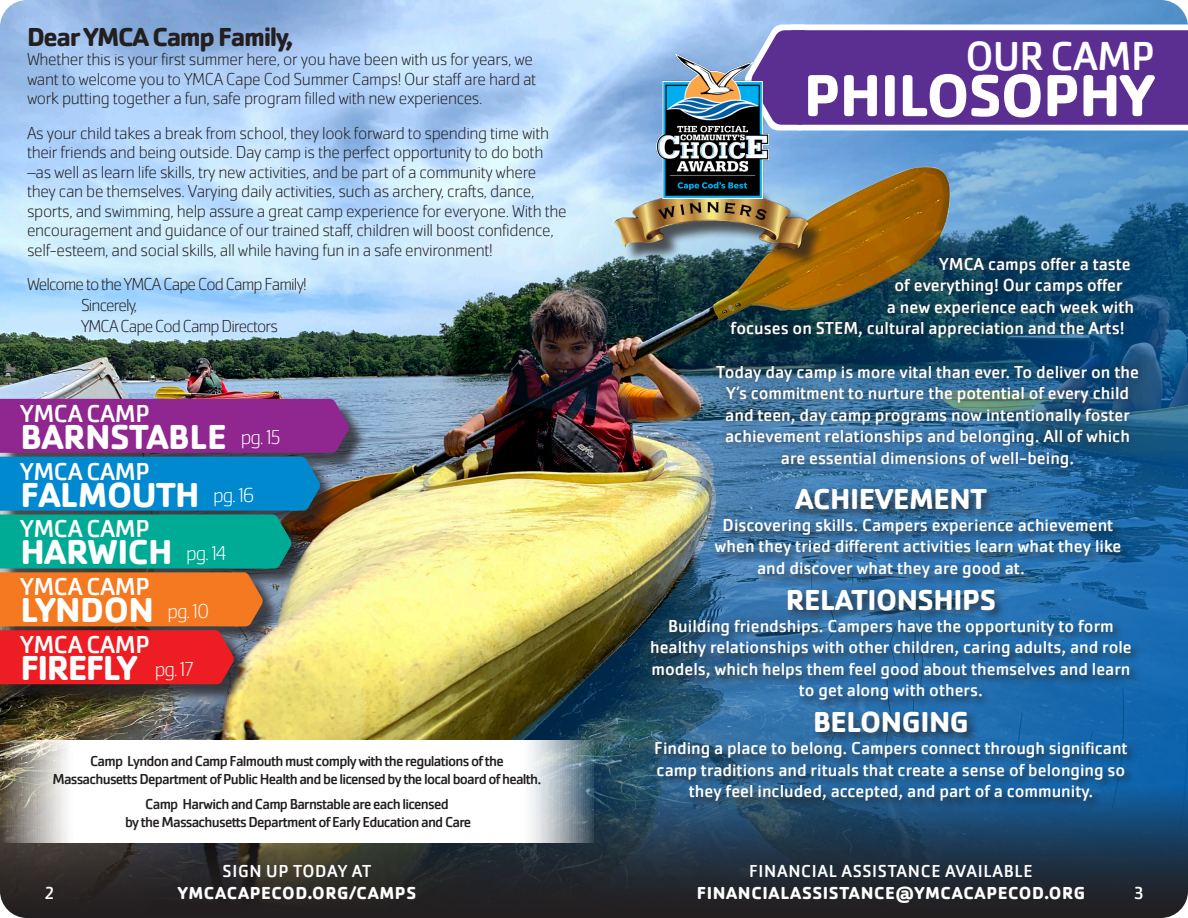
<style>
.page{position:relative;width:1188px;height:918px;background:#fff}
.page>*{position:absolute;margin:0;border:0;box-sizing:border-box;transform-origin:0 0}
.t1{font:700 61.5px "Cachet Pro";letter-spacing:-.015em;color:#fff}
.t2{font:42px "Cachet Pro";letter-spacing:-.015em;color:#fff}
.t3{font:700 36px "Cachet Pro";letter-spacing:-.015em;color:#fff}
.t4{font:700 36px "Cachet Pro";letter-spacing:-.045em;color:#fff}
.t5{font:700 30px "Cachet Pro";letter-spacing:-.015em;color:#fff}
.t6{font:700 27px "Cachet Pro";letter-spacing:-.05em;color:#231f20}
.t7{font:25.5px "Cachet Pro";letter-spacing:-.015em;color:#fff}
.t8{font:200 21px "Cachet Pro";letter-spacing:-.05em;color:#fff}
.t9{font:18px/21.6px "Cachet Pro";color:#fff;text-align:center}
.t10{font:200 18px/19.5px "Cachet Pro";letter-spacing:-.02em;color:#231f20}
.t11{font:200 18px "Cachet Pro";letter-spacing:-.05em;color:#231f20}
.t12{font:700 18px "Cachet Pro";letter-spacing:.035em;color:#fff}
.t13{font:18px "Cachet Pro";letter-spacing:.035em;color:#fff}
.t14{font:15px "Cachet Pro";letter-spacing:-.05em;color:#231f20}
</style>
<div class="page">
<img style="left:0;top:0;width:1188px;height:918px">
<p class="t6" style="left:27px;top:20px;width:268px">Dear YMCA Camp Family,</p>
<p class="t10" style="left:27px;top:50px;width:511px">Whether this is your first summer here, or you have been with us for years, we want to welcome you to YMCA Cape Cod Summer Camps! Our staff are hard at work putting together a fun, safe program filled with new experiences.</p>
<p class="t10" style="left:27px;top:123px;width:541px">As your child takes a break from school, they look forward to spending time with their friends and being outside. Day camp is the perfect opportunity to do both –as well as learn life skills, try new activities, and be part of a community where they can be themselves. Varying daily activities, such as archery, crafts, dance, sports, and swimming, help assure a great camp experience for everyone. With the encouragement and guidance of our trained staff, children will boost confidence, self-esteem, and social skills, all while having fun in a safe environment!</p>
<p class="t11" style="left:27px;top:273px;width:281px">Welcome to the YMCA Cape Cod Camp Family!</p>
<p class="t11" style="left:81px;top:294px;width:58px">Sincerely,</p>
<p class="t11" style="left:81px;top:315px;width:198px">YMCA Cape Cod Camp Directors</p>
<p class="t7" style="left:20px;top:398px;width:131px">YMCA CAMP</p>
<p class="t3" style="left:20px;top:414px;width:208px">BARNSTABLE</p>
<p class="t8" style="left:241px;top:425px;width:41px">pg. 15</p>
<p class="t7" style="left:20px;top:456px;width:131px">YMCA CAMP</p>
<p class="t3" style="left:20px;top:472px;width:181px">FALMOUTH</p>
<p class="t8" style="left:213px;top:483px;width:43px">pg. 16</p>
<p class="t7" style="left:20px;top:514px;width:131px">YMCA CAMP</p>
<p class="t3" style="left:20px;top:530px;width:154px">HARWICH</p>
<p class="t8" style="left:186px;top:541px;width:42px">pg. 14</p>
<p class="t7" style="left:20px;top:572px;width:131px">YMCA CAMP</p>
<p class="t3" style="left:20px;top:588px;width:135px">LYNDON</p>
<p class="t8" style="left:167px;top:599px;width:44px">pg. 10</p>
<p class="t7" style="left:20px;top:630px;width:131px">YMCA CAMP</p>
<p class="t4" style="left:20px;top:646px;width:118px">FIREFLY</p>
<p class="t8" style="left:155px;top:657px;width:41px">pg. 17</p>
<p class="t14" style="left:90px;top:752px;width:415px">Camp Lyndon and Camp Falmouth must comply with the regulations of the</p>
<p class="t14" style="left:52px;top:770px;width:491px">Massachusetts Department of Public Health and be licensed by the local board of health.</p>
<p class="t14" style="left:145px;top:796px;width:305px">Camp Harwich and Camp Barnstable are each licensed</p>
<p class="t14" style="left:125px;top:814px;width:348px">by the Massachusetts Department of Early Education and Care</p>
<p class="t2" style="left:965px;top:31px;width:191px">OUR CAMP</p>
<p class="t1" style="left:804px;top:57px;width:352px">PHILOSOPHY</p>
<p class="t9" style="left:939px;top:253px;width:193px">YMCA camps offer a taste</p>
<p class="t9" style="left:895px;top:275px;width:230px">of everything! Our camps offer</p>
<p class="t9" style="left:731px;top:296px;width:405px;text-align:left;text-indent:156px">a new experience each week with focuses on STEM, cultural appreciation and the Arts!</p>
<p class="t9" style="left:716px;top:361px;width:424px">Today day camp is more vital than ever. To deliver on the Y’s commitment to nurture the potential of every child and teen, day camp programs now intentionally foster achievement relationships and belonging. All of which are essential dimensions of well-being.</p>
<p class="t5" style="left:795px;top:480px;width:193px">ACHIEVEMENT</p>
<p class="t9" style="left:723px;top:514px;width:392px">Discovering skills. Campers experience achievement</p>
<p class="t9" style="left:757px;top:536px;width:366px;text-align:left;text-indent:-43px">when they tried different activities learn what they like and discover what they are good at.</p>
<p class="t5" style="left:786px;top:581px;width:212px">RELATIONSHIPS</p>
<p class="t9" style="left:650px;top:615px;width:483px">Building friendships. Campers have the opportunity to form healthy relationships with other children, caring adults, and role models, which helps them feel good about themselves and learn to get along with others.</p>
<p class="t5" style="left:813px;top:704px;width:157px">BELONGING</p>
<p class="t9" style="left:654px;top:737px;width:475px">Finding a place to belong. Campers connect through significant camp traditions and rituals that create a sense of belonging so they feel included, accepted, and part of a community.</p>
<p class="t13" style="left:223px;top:861px;width:150px">SIGN UP TODAY AT</p>
<p class="t12" style="left:178px;top:882px;width:240px">YMCACAPECOD.ORG/CAMPS</p>
<p class="t13" style="left:749px;top:861px;width:285px">FINANCIAL ASSISTANCE AVAILABLE</p>
<p class="t9" style="left:45px;top:882px;width:11px">2</p>
<p class="t12" style="left:697px;top:882px;width:390px">FINANCIALASSISTANCE@YMCACAPECOD.ORG</p>
<p class="t9" style="left:1134px;top:882px;width:11px">3</p>
</div>
